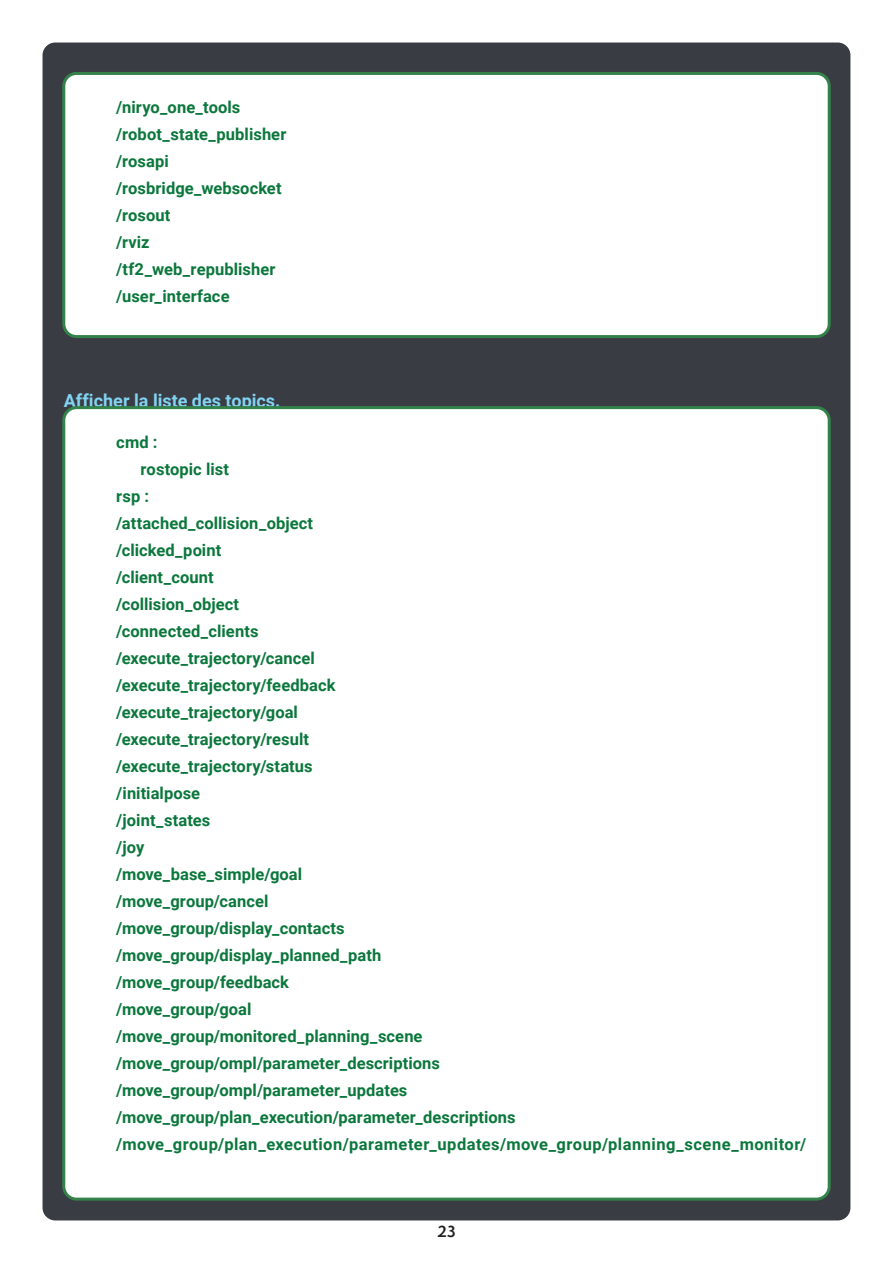
<style>
.page{position:relative;width:893px;height:1263px;background:#fff}
.page>*{position:absolute;margin:0;border:0;box-sizing:border-box;transform-origin:0 0}
.t1{font:700 18px "Roboto";color:#81d4f2}
.t2{font:700 16.5px/27px "Roboto";letter-spacing:.005em;color:#0b773c}
.t3{font:700 16.5px "Roboto";letter-spacing:.03em;color:#0b773c}
.t4{font:700 15px "Semplicita Pro";color:#231f20}
</style>
<div class="page">
<div style="left:43px;top:43px;width:807px;height:1177px;background:#393c43;border-radius:13px"></div>
<div style="left:64px;top:73px;width:765px;height:264px;background:#fff;border-radius:13px"></div>
<div style="left:62px;top:72px;width:769px;height:266px;border:3px solid #33824a;border-radius:13px"></div>
<div style="left:64px;top:408px;width:765px;height:791px;background:#fff;border-radius:13px"></div>
<div style="left:62px;top:406px;width:769px;height:794px;border:3px solid #33824a;border-radius:13px"></div>
<p class="t2" style="left:116px;top:94px;width:172px">/niryo_one_tools /robot_state_publisher /rosapi /rosbridge_websocket /rosout<br>/rviz /tf2_web_republisher /user_interface</p>
<p class="t1" style="left:64px;top:388px;width:218px">Afficher la liste des topics.</p>
<p class="t2" style="left:116px;top:428px;width:43px">cmd :</p>
<p class="t2" style="left:141px;top:455px;width:90px">rostopic list</p>
<p class="t2" style="left:116px;top:482px;width:34px">rsp :</p>
<p class="t2" style="left:116px;top:509px;width:198px">/attached_collision_object</p>
<p class="t2" style="left:116px;top:536px;width:107px">/clicked_point</p>
<p class="t2" style="left:116px;top:563px;width:99px">/client_count</p>
<p class="t2" style="left:116px;top:590px;width:124px">/collision_object</p>
<p class="t2" style="left:116px;top:617px;width:144px">/connected_clients</p>
<p class="t2" style="left:116px;top:644px;width:200px">/execute_trajectory/cancel</p>
<p class="t2" style="left:116px;top:671px;width:221px">/execute_trajectory/feedback</p>
<p class="t2" style="left:116px;top:698px;width:183px">/execute_trajectory/goal</p>
<p class="t2" style="left:116px;top:725px;width:194px">/execute_trajectory/result</p>
<p class="t2" style="left:116px;top:752px;width:198px">/execute_trajectory/status</p>
<p class="t2" style="left:116px;top:779px;width:85px">/initialpose</p>
<p class="t2" style="left:116px;top:806px;width:95px">/joint_states</p>
<p class="t2" style="left:116px;top:833px;width:30px">/joy</p>
<p class="t2" style="left:116px;top:860px;width:187px">/move_base_simple/goal</p>
<p class="t2" style="left:116px;top:887px;width:154px">/move_group/cancel</p>
<p class="t2" style="left:116px;top:914px;width:230px">/move_group/display_contacts</p>
<p class="t2" style="left:116px;top:941px;width:267px">/move_group/display_planned_path</p>
<p class="t2" style="left:116px;top:968px;width:174px">/move_group/feedback</p>
<p class="t2" style="left:116px;top:995px;width:137px">/move_group/goal</p>
<p class="t2" style="left:116px;top:1022px;width:308px">/move_group/monitored_planning_scene</p>
<p class="t2" style="left:116px;top:1048px;width:325px">/move_group/ompl/parameter_descriptions</p>
<p class="t2" style="left:116px;top:1075px;width:293px">/move_group/ompl/parameter_updates</p>
<p class="t2" style="left:116px;top:1102px;width:401px">/move_group/plan_execution/parameter_descriptions</p>
<p class="t3" style="left:116px;top:1132px;width:692px">/move_group/plan_execution/parameter_updates/move_group/planning_scene_monitor/</p>
<p class="t4" style="left:437px;top:1220px;width:20px">23</p>
</div>
